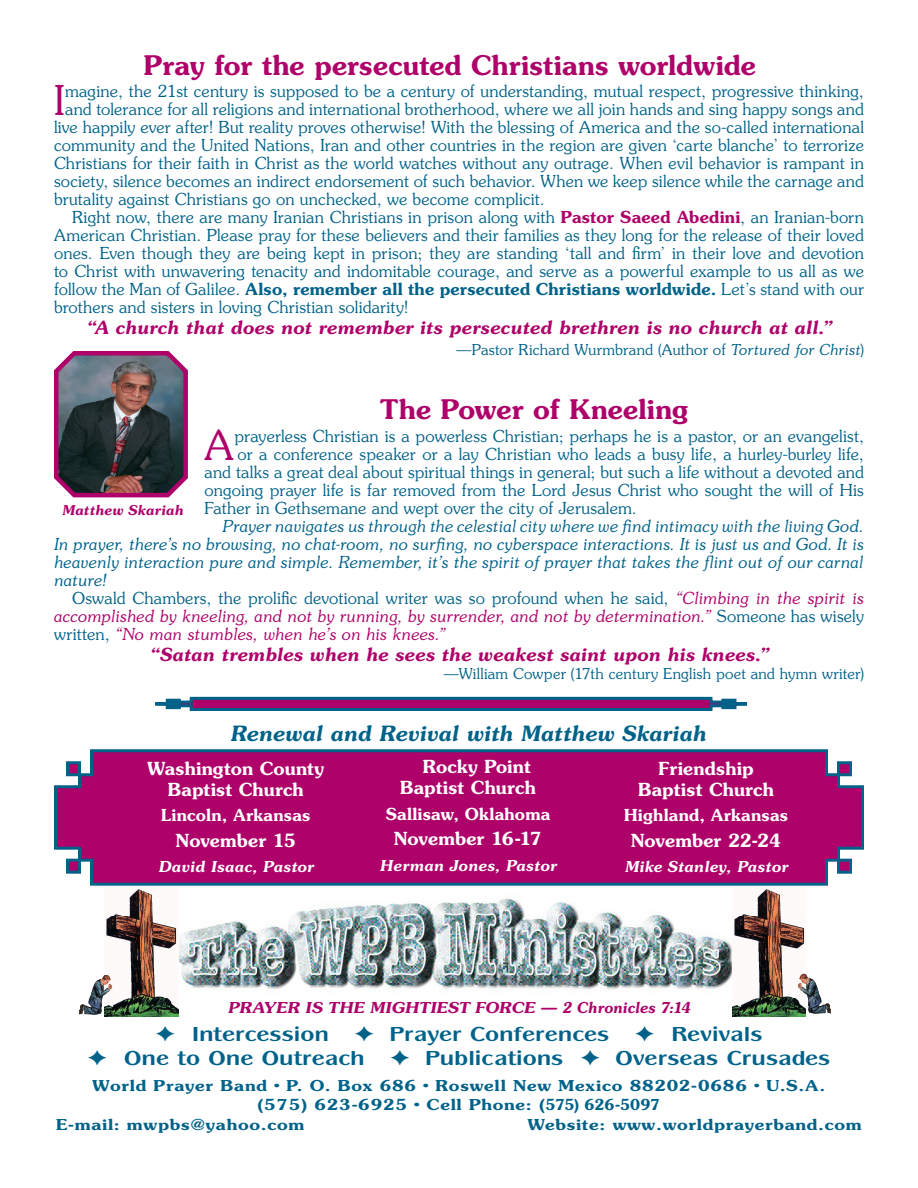
<style>
.page{position:relative;width:918px;height:1188px;background:#fff}
.page>*{position:absolute;margin:0;border:0;box-sizing:border-box;transform-origin:0 0}
.t1{font:300 41.1px "Souvenir";color:#ae0169}
.t2{font:600 27px "Souvenir";letter-spacing:.005em;color:#ae0169}
.t3{font:21px/24px "Panache Bold DTC";color:#006289;text-align:center;scale:1.19 1}
.t4{font:italic 600 21px "Souvenir";letter-spacing:-.01em;color:#006289}
.t5{font:italic 600 18px "Souvenir";color:#ae0169}
.t6{font:600 18px/21px "Souvenir";letter-spacing:.005em;color:#fff;text-align:right}
.t7{font:300 16.5px/18px "Souvenir";letter-spacing:.01em;color:#006289;text-align:justify}
.t8{font:italic 300 16.5px/18px "Souvenir";letter-spacing:-.005em;color:#006289;text-align:justify}
.t9{font:italic 300 16.5px/18px "Souvenir";letter-spacing:-.005em;color:#ae0169;text-align:justify}
.t10{font:600 16.5px "Souvenir";letter-spacing:.015em;color:#fff}
.t11{font:600 15px "Souvenir";letter-spacing:.04em;color:#006289;scale:1.15 1}
.t12{font:300 15px "Souvenir";letter-spacing:.015em;color:#006289}
.t13{font:italic 600 15px "Souvenir";letter-spacing:.005em;color:#fff}
.t14{font:italic 600 15px "Souvenir";color:#ae0169;scale:1.07 1}
.t15{font:italic 600 13.5px "Souvenir";letter-spacing:.005em;color:#ae0169}
.s1{font-weight:600;color:#ae0169}
.s2{font-weight:600}
.s3{font-style:italic}
.s4{font-style:normal;color:#006289}
</style>
<div class="page">
<svg style="left:155px;top:696px;width:592px;height:15px;background:#6e4586"></svg>
<svg style="left:54px;top:749px;width:810px;height:137px;background:#a51171"></svg>
<img style="left:179px;top:897px;width:553px;height:94px">
<img style="left:104px;top:889px;width:74px;height:128px">
<img style="left:732px;top:889px;width:73px;height:128px">
<img style="left:79px;top:975px;width:33px;height:40px">
<img style="left:797px;top:974px;width:34px;height:39px">
<img style="left:54px;top:351px;width:134px;height:147px">
<p class="t2" style="left:144px;top:48px;width:614px">Pray for the persecuted Christians worldwide</p>
<p class="t1" style="left:54px;top:75px;width:12px">I</p>
<p class="t7" style="left:65px;top:82px;width:800px">magine, the 21st century is supposed to be a century of understanding, mutual respect, progressive thinking,</p>
<p class="t7" style="left:65px;top:100px;width:800px">and tolerance for all religions and international brotherhood, where we all join hands and sing happy songs and</p>
<p class="t7" style="left:54px;top:118px;width:811px">live happily ever after! But reality proves otherwise! With the blessing of America and the so-called international</p>
<p class="t7" style="left:54px;top:136px;width:811px">community and the United Nations, Iran and other countries in the region are given ‘carte blanche’ to terrorize</p>
<p class="t7" style="left:54px;top:154px;width:811px">Christians for their faith in Christ as the world watches without any outrage. When evil behavior is rampant in</p>
<p class="t7" style="left:54px;top:172px;width:811px">society, silence becomes an indirect endorsement of such behavior. When we keep silence while the carnage and</p>
<p class="t7" style="left:54px;top:190px;width:492px">brutality against Christians go on unchecked, we become complicit.</p>
<p class="t7" style="left:54px;top:208px;width:812px;text-indent:18px">Right now, there are many Iranian Christians in prison along with <span class="s1">Pastor Saeed Abedini</span>, an Iranian-born American Christian. Please pray for these believers and their families as they long for the release of their loved ones. Even though they are being kept in prison; they are standing ‘tall and firm’ in their love and devotion to Christ with unwavering tenacity and indomitable courage, and serve as a powerful example to us all as we follow the Man of Galilee. <span class="s2">Also, remember all the persecuted Christians worldwide.</span> Let’s stand with our brothers and sisters in loving Christian solidarity!</p>
<p class="t5" style="left:86px;top:316px;width:747px">“A church that does not remember its persecuted brethren is no church at all.”</p>
<p class="t12" style="left:457px;top:341px;width:409px">—Pastor Richard Wurmbrand (Author of <span class="s3">Tortured for Christ</span>)</p>
<p class="t2" style="left:380px;top:391px;width:310px">The Power of Kneeling</p>
<p class="t1" style="left:205px;top:420px;width:31px">A</p>
<p class="t7" style="left:235px;top:427px;width:631px">prayerless Christian is a powerless Christian; perhaps he is a pastor, or an evangelist,</p>
<p class="t7" style="left:237px;top:445px;width:628px">or a conference speaker or a lay Christian who leads a busy life, a hurley-burley life,</p>
<p class="t7" style="left:205px;top:463px;width:661px">and talks a great deal about spiritual things in general; but such a life without a devoted and</p>
<p class="t7" style="left:205px;top:481px;width:661px">ongoing prayer life is far removed from the Lord Jesus Christ who sought the will of His</p>
<p class="t7" style="left:205px;top:499px;width:434px">Father in Gethsemane and wept over the city of Jerusalem.</p>
<p class="t8" style="left:54px;top:517px;width:812px;text-indent:169px">Prayer navigates us through the celestial city where we find intimacy with the living God.<br>In prayer, there’s no browsing, no chat-room, no surfing, no cyberspace interactions. It is just us and God. It is heavenly interaction pure and simple. Remember, it’s the spirit of prayer that takes the flint out of our carnal nature!</p>
<p class="t9" style="left:54px;top:589px;width:811px;text-indent:18px"><span class="s4">Oswald Chambers, the prolific devotional writer was so profound when he said,</span> “Climbing in the spirit is accomplished by kneeling, and not by running, by surrender, and not by determination.” <span class="s4">Someone has wisely written,</span> “No man stumbles, when he’s on his knees.”</p>
<p class="t5" style="left:149px;top:643px;width:621px">“Satan trembles when he sees the weakest saint upon his knees.”</p>
<p class="t12" style="left:444px;top:665px;width:422px">—William Cowper (17th century English poet and hymn writer)</p>
<p class="t15" style="left:62px;top:501px;width:123px">Matthew Skariah</p>
<p class="t4" style="left:230px;top:720px;width:478px">Renewal and Revival with Matthew Skariah</p>
<p class="t6" style="left:147px;top:758px;width:178px">Washington County</p>
<p class="t6" style="left:168px;top:779px;width:137px">Baptist Church</p>
<p class="t10" style="left:161px;top:804px;width:151px">Lincoln, Arkansas</p>
<p class="t6" style="left:176px;top:830px;width:122px">November 15</p>
<p class="t13" style="left:158px;top:857px;width:157px">David Isaac, Pastor</p>
<p class="t6" style="left:400px;top:756px;width:137px">Rocky Point<br>Baptist Church</p>
<p class="t10" style="left:386px;top:803px;width:166px">Sallisaw, Oklahoma</p>
<p class="t6" style="left:394px;top:828px;width:150px">November 16-17</p>
<p class="t13" style="left:380px;top:856px;width:178px">Herman Jones, Pastor</p>
<p class="t6" style="left:659px;top:758px;width:97px">Friendship</p>
<p class="t6" style="left:638px;top:779px;width:137px">Baptist Church</p>
<p class="t10" style="left:624px;top:804px;width:165px">Highland, Arkansas</p>
<p class="t6" style="left:631px;top:830px;width:152px">November 22-24</p>
<p class="t13" style="left:624px;top:857px;width:165px">Mike Stanley, Pastor</p>
<p class="t14" style="left:228px;top:998px;width:434px">PRAYER IS THE MIGHTIEST FORCE — 2 Chronicles 7:14</p>
<p class="t3" style="left:88px;top:1022px;width:626px">✦ Intercession ✦ Prayer Conferences ✦ Revivals<br>✦ One to One Outreach ✦ Publications ✦ Overseas Crusades</p>
<p class="t11" style="left:93px;top:1075px;width:639px">World Prayer Band • P. O. Box 686 • Roswell New Mexico 88202-0686 • U.S.A.</p>
<p class="t11" style="left:258px;top:1095px;width:352px">(575) 623-6925 • Cell Phone: (575) 626-5097</p>
<p class="t11" style="left:56px;top:1114px;width:217px">E-mail: mwpbs@yahoo.com</p>
<p class="t11" style="left:528px;top:1114px;width:292px">Website: www.worldprayerband.com</p>
</div>
